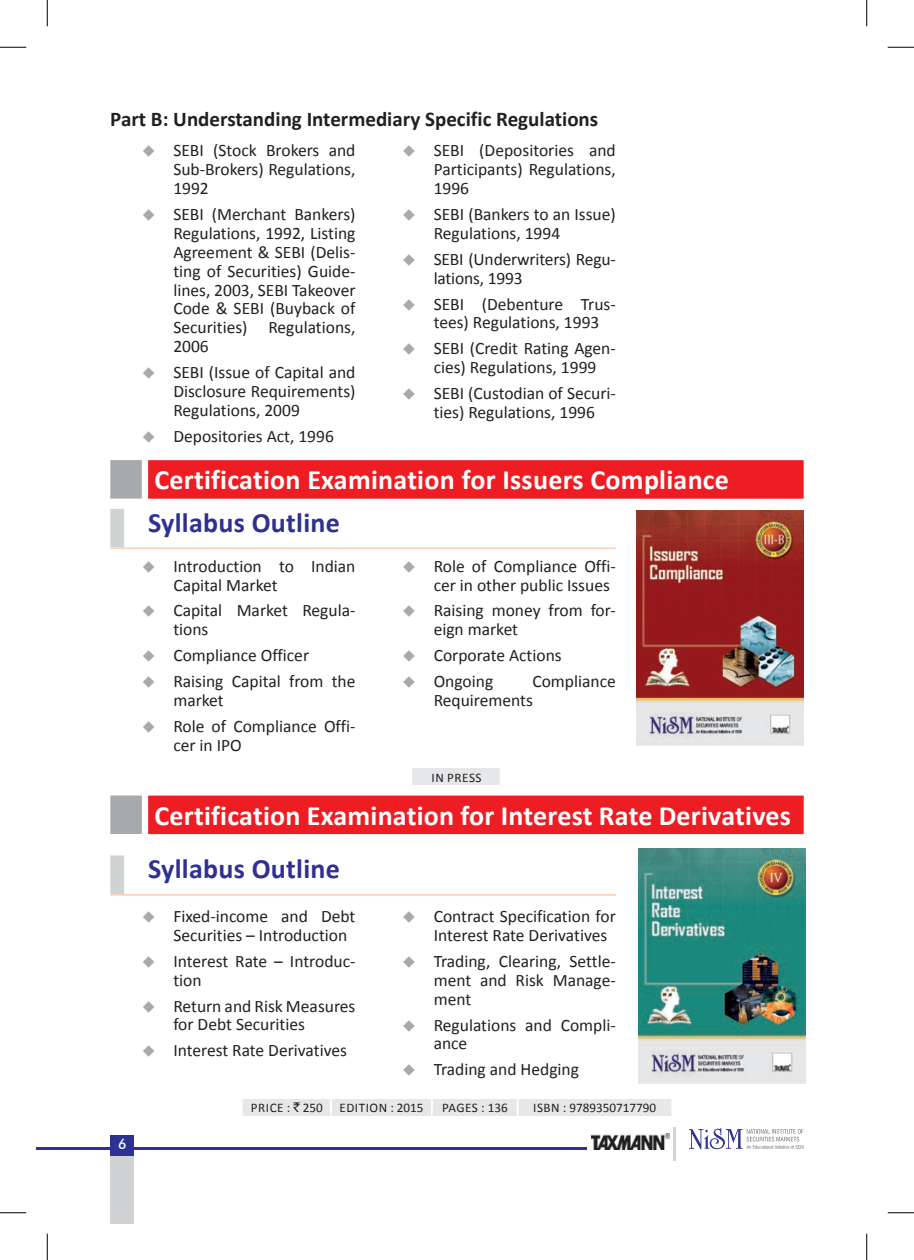
<style>
.page{position:relative;width:914px;height:1260px;background:#fff}
.page>*{position:absolute;margin:0;border:0;box-sizing:border-box;transform-origin:0 0}
.t1{font:700 28px "Calibri";letter-spacing:.01em;color:#fff}
.t2{font:700 28px "Calibri";letter-spacing:.01em;color:#2e3092}
.t3{font:700 21px "Calibri";color:#231f20}
.t4{font:17.5px/18.9px "Calibri";color:#231f20}
.t5{font:500 14px "Futura BT";color:#fff}
.t6{font:13.12px "Calibri";letter-spacing:.03em;color:#231f20}
.t7{font:13.12px "Calibri";color:#231f20}
.s1{color:#a8a9ad}
.s2{font-family:"Rupee Foradian"}
</style>
<div class="page">
<hr style="left:37px;top:1147px;width:550px;height:3px;background:#2e3092">
<div style="left:110px;top:1135px;width:24px;height:88px;background:#d1d2d4"></div>
<hr style="left:673px;top:1128px;width:2px;height:33px;background:#d1d2d4">
<div style="left:110px;top:1135px;width:24px;height:20px;background:#2e3092"></div>
<svg style="left:689px;top:1128px;width:114px;height:21px"></svg>
<img style="left:591px;top:1134px;width:78px;height:16px">
<div style="left:110px;top:460px;width:32px;height:39px;background:#a8a9ad"></div>
<div style="left:148px;top:460px;width:655px;height:39px;background:#ee1d23"></div>
<div style="left:110px;top:509px;width:14px;height:38px;background:#d1d2d4"></div>
<hr style="left:110px;top:547px;width:506px;height:2px;background:#fcd2c0">
<img style="left:637px;top:511px;width:166px;height:234px">
<div style="left:110px;top:796px;width:32px;height:38px;background:#a8a9ad"></div>
<div style="left:148px;top:796px;width:655px;height:38px;background:#ee1d23"></div>
<div style="left:110px;top:855px;width:14px;height:39px;background:#d1d2d4"></div>
<hr style="left:110px;top:894px;width:506px;height:2px;background:#fcd2c0">
<div style="left:243px;top:1099px;width:428px;height:17px;background:#e6e7e9"></div>
<img style="left:638px;top:848px;width:167px;height:235px">
<div style="left:412px;top:768px;width:88px;height:17px;background:#e6e7e9"></div>
<svg style="left:0;top:47px;width:26px;height:1px"></svg>
<svg style="left:887px;top:47px;width:27px;height:1px"></svg>
<svg style="left:0;top:1212px;width:26px;height:1px"></svg>
<svg style="left:887px;top:1212px;width:27px;height:1px"></svg>
<svg style="left:47px;top:0;width:1px;height:26px"></svg>
<svg style="left:47px;top:1234px;width:1px;height:26px"></svg>
<svg style="left:866px;top:0;width:1px;height:26px"></svg>
<svg style="left:866px;top:1234px;width:1px;height:26px"></svg>
<p class="t3" style="left:110px;top:106px;width:489px">Part B: Understanding Intermediary Specific Regulations</p>
<p class="t4" style="left:173px;top:141px;width:184px;text-align:justify;text-indent:-32px"><span class="s1">◆</span> SEBI (Stock Brokers and Sub-Brokers) Regulations, 1992</p>
<p class="t4" style="left:173px;top:205px;width:184px;text-align:justify;text-indent:-32px"><span class="s1">◆</span> SEBI (Merchant Bankers)<br>Regulations, 1992, Listing Agreement &amp; SEBI (Delis&shy;ting of Securities) Guide&shy;lines, 2003, SEBI Takeover Code &amp; SEBI (Buyback of Securities) Regulations, 2006</p>
<p class="t4" style="left:173px;top:363px;width:184px;text-align:justify;text-indent:-32px"><span class="s1">◆</span> SEBI (Issue of Capital and Disclosure Requirements)<br>Regulations, 2009</p>
<p class="t4" style="left:142px;top:427px;width:194px"><span class="s1">◆</span> Depositories Act, 1996</p>
<p class="t4" style="left:433px;top:141px;width:184px;text-align:justify;text-indent:-32px"><span class="s1">◆</span> SEBI (Depositories and Participants) Regulations, 1996</p>
<p class="t4" style="left:433px;top:205px;width:184px;text-indent:-32px"><span class="s1">◆</span> SEBI (Bankers to an Issue)<br>Regulations, 1994</p>
<p class="t4" style="left:433px;top:250px;width:184px;text-indent:-32px"><span class="s1">◆</span> SEBI (Underwriters) Regu&shy;lations, 1993</p>
<p class="t4" style="left:433px;top:294px;width:184px;text-indent:-32px"><span class="s1">◆</span> SEBI (Debenture Trus&shy;tees) Regulations, 1993</p>
<p class="t4" style="left:433px;top:339px;width:184px;text-indent:-32px"><span class="s1">◆</span> SEBI (Credit Rating Agen&shy;cies) Regulations, 1999</p>
<p class="t4" style="left:433px;top:384px;width:184px;text-indent:-32px"><span class="s1">◆</span> SEBI (Custodian of Securi&shy;ties) Regulations, 1996</p>
<h1 class="t1" style="left:154px;top:462px;width:576px">Certification Examination for Issuers Compliance</h1>
<h1 class="t2" style="left:148px;top:504px;width:193px">Syllabus Outline</h1>
<p class="t4" style="left:173px;top:556px;width:184px;text-indent:-32px"><span class="s1">◆</span> Introduction to Indian<br>Capital Market</p>
<p class="t4" style="left:173px;top:601px;width:184px;text-indent:-32px"><span class="s1">◆</span> Capital Market Regula&shy;tions</p>
<p class="t4" style="left:142px;top:646px;width:169px"><span class="s1">◆</span> Compliance Officer</p>
<p class="t4" style="left:173px;top:672px;width:184px;text-indent:-32px"><span class="s1">◆</span> Raising Capital from the market</p>
<p class="t4" style="left:173px;top:717px;width:184px;text-indent:-32px"><span class="s1">◆</span> Role of Compliance Offi&shy;cer in IPO</p>
<p class="t4" style="left:433px;top:556px;width:184px;text-indent:-32px"><span class="s1">◆</span> Role of Compliance Offi&shy;cer in other public Issues</p>
<p class="t4" style="left:433px;top:601px;width:184px;text-indent:-32px"><span class="s1">◆</span> Raising money from for&shy;eign market</p>
<p class="t4" style="left:402px;top:646px;width:161px"><span class="s1">◆</span> Corporate Actions</p>
<p class="t4" style="left:402px;top:672px;width:93px"><span class="s1">◆</span> Ongoing</p>
<p class="t4" style="left:433px;top:672px;width:184px;text-indent:99px">Compliance<br>Requirements</p>
<p class="t6" style="left:431px;top:769px;width:52px">IN PRESS</p>
<h1 class="t1" style="left:154px;top:797px;width:638px">Certification Examination for Interest Rate Derivatives</h1>
<h1 class="t2" style="left:148px;top:851px;width:193px">Syllabus Outline</h1>
<p class="t4" style="left:173px;top:907px;width:184px;text-indent:-32px"><span class="s1">◆</span> Fixed-income and Debt<br>Securities – Introduction</p>
<p class="t4" style="left:173px;top:952px;width:184px;text-indent:-32px"><span class="s1">◆</span> Interest Rate – Introduc&shy;tion</p>
<p class="t4" style="left:173px;top:996px;width:184px;text-indent:-32px"><span class="s1">◆</span> Return and Risk Measures for Debt Securities</p>
<p class="t4" style="left:142px;top:1041px;width:207px"><span class="s1">◆</span> Interest Rate Derivatives</p>
<p class="t4" style="left:433px;top:907px;width:184px;text-indent:-32px"><span class="s1">◆</span> Contract Specification for<br>Interest Rate Derivatives</p>
<p class="t4" style="left:433px;top:952px;width:184px;text-align:justify;text-indent:-32px"><span class="s1">◆</span> Trading, Clearing, Settle&shy;ment and Risk Manage&shy;ment</p>
<p class="t4" style="left:433px;top:1015px;width:184px;text-indent:-32px"><span class="s1">◆</span> Regulations and Compli&shy;ance</p>
<p class="t4" style="left:402px;top:1060px;width:178px"><span class="s1">◆</span> Trading and Hedging</p>
<p class="t5" style="left:118px;top:1136px;width:10px">6</p>
<p class="t6" style="left:251px;top:1100px;width:73px">PRICE : <span class="s2">`</span> 250</p>
<p class="t6" style="left:339px;top:1100px;width:86px">eDITION : 2015</p>
<p class="t6" style="left:442px;top:1100px;width:67px">pAGES : 136</p>
<p class="t7" style="left:533px;top:1100px;width:124px">ISBN : 9789350717790</p>
</div>
